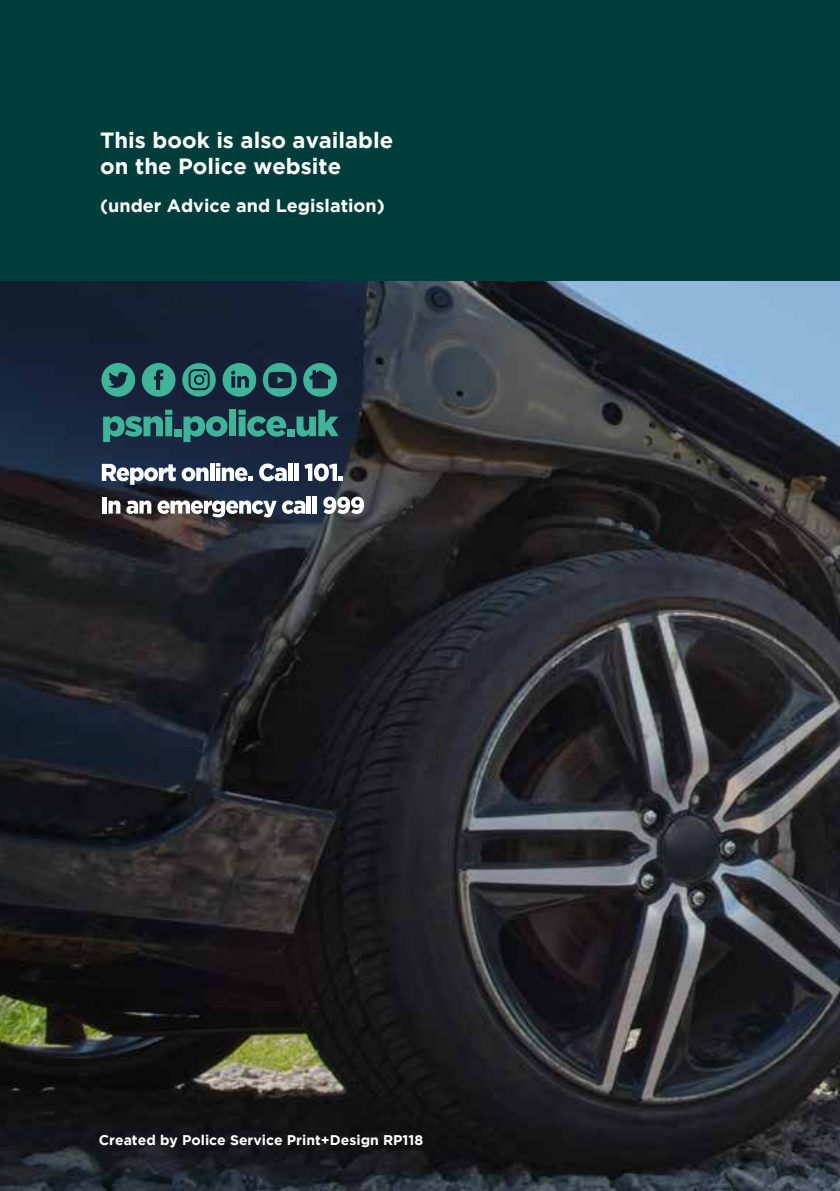
<style>
.page{position:relative;width:840px;height:1191px;background:#fff}
.page>*{position:absolute;margin:0;border:0;box-sizing:border-box;transform-origin:0 0}
.t1{font:700 22px/26.4px "Gotham";color:#fff}
.t2{font:700 18px "Gotham";color:#fff}
.t3{font:700 14px "Gotham";color:#fff}
</style>
<div class="page">
<img style="left:0;top:280px;width:839px;height:911px">
<div style="left:0;top:0;width:839px;height:280px;background:#003d3b"></div>
<svg style="left:103px;top:410px;width:69px;height:32px;background:#2b6b6a"></svg>
<div style="left:174px;top:429px;width:7px;height:7px;background:#3fb498"></div>
<svg style="left:183px;top:416px;width:44px;height:26px"></svg>
<div style="left:229px;top:410px;width:7px;height:26px;background:#3fb498"></div>
<svg style="left:238px;top:410px;width:48px;height:27px"></svg>
<div style="left:287px;top:429px;width:7px;height:7px;background:#3fb498"></div>
<svg style="left:296px;top:410px;width:42px;height:27px"></svg>
<svg style="left:101px;top:363px;width:34px;height:34px"></svg>
<svg style="left:142px;top:363px;width:33px;height:34px"></svg>
<svg style="left:182px;top:363px;width:34px;height:33px"></svg>
<svg style="left:222px;top:363px;width:34px;height:34px"></svg>
<svg style="left:263px;top:363px;width:33px;height:34px"></svg>
<svg style="left:303px;top:363px;width:34px;height:34px"></svg>
<div style="left:102px;top:497px;width:5px;height:16px;background:#fff"></div>
<svg style="left:108px;top:500px;width:12px;height:13px"></svg>
<svg style="left:126px;top:500px;width:25px;height:14px"></svg>
<svg style="left:157px;top:500px;width:119px;height:17px"></svg>
<svg style="left:282px;top:500px;width:23px;height:14px"></svg>
<div style="left:306px;top:496px;width:5px;height:17px;background:#fff"></div>
<div style="left:312px;top:496px;width:5px;height:17px;background:#fff"></div>
<svg style="left:323px;top:496px;width:41px;height:18px"></svg>
<svg style="left:102px;top:464px;width:106px;height:21px"></svg>
<hr style="left:210px;top:463px;width:4px;height:18px;background:#fff">
<svg style="left:216px;top:463px;width:36px;height:18px"></svg>
<svg style="left:259px;top:463px;width:27px;height:18px"></svg>
<hr style="left:288px;top:463px;width:4px;height:18px;background:#fff">
<hr style="left:294px;top:463px;width:4px;height:18px;background:#fff">
<svg style="left:304px;top:463px;width:39px;height:18px"></svg>
<p class="t1" style="left:100px;top:126px;width:294px">This book is also available on the Police website</p>
<p class="t2" style="left:100px;top:196px;width:286px">(under Advice and Legislation)</p>
<p class="t3" style="left:99px;top:1131px;width:326px">Created by Police Service Print+Design RP118</p>
</div>
